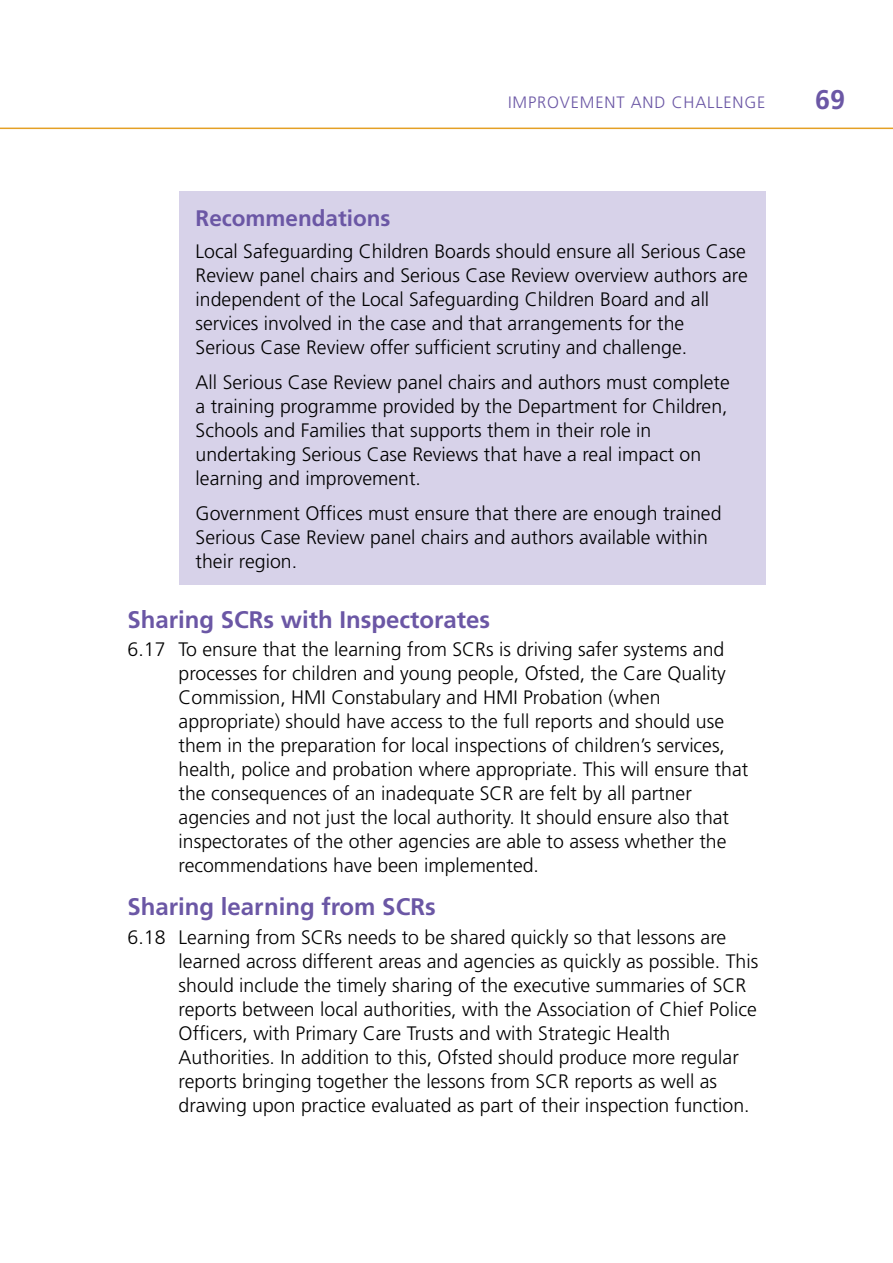
<style>
.page{position:relative;width:893px;height:1263px;background:#fff}
.page>*{position:absolute;margin:0;border:0;box-sizing:border-box;transform-origin:0 0}
.t1{font:700 27px "Frutiger";color:#6b57a5}
.t2{font:700 24px "Frutiger";color:#6b57a5}
.t3{font:700 22.5px "Frutiger";color:#6b57a5}
.t4{font:300 19.5px/24px "Frutiger";color:#000}
.t5{font:300 16.5px "Frutiger";color:#6b57a5}
</style>
<div class="page">
<hr style="left:0;top:128px;width:893px;height:1px;background:#e4a025">
<div style="left:179px;top:191px;width:586px;height:394px;background:#d7d2e9"></div>
<p class="t5" style="left:508px;top:93px;width:17px">Improvement</p>
<p class="t5" style="left:631px;top:93px;width:13px">and</p>
<p class="t5" style="left:672px;top:93px;width:12px">challenge</p>
<h1 class="t1" style="left:815px;top:83px;width:32px">69</h1>
<p class="t3" style="left:196px;top:205px;width:197px">Recommendations</p>
<p class="t4" style="left:196px;top:240px;width:554px">Local Safeguarding Children Boards should ensure all Serious Case Review panel chairs and Serious Case Review overview authors are independent of the Local Safeguarding Children Board and all services involved in the case and that arrangements for the Serious Case Review offer sufficient scrutiny and challenge.</p>
<p class="t4" style="left:196px;top:370px;width:536px">All Serious Case Review panel chairs and authors must complete a training programme provided by the Department for Children, Schools and Families that supports them in their role in undertaking Serious Case Reviews that have a real impact on learning and improvement.</p>
<p class="t4" style="left:196px;top:501px;width:527px">Government Offices must ensure that there are enough trained<br>Serious Case Review panel chairs and authors available within their region.</p>
<p class="t2" style="left:128px;top:605px;width:364px">Sharing SCRs with Inspectorates</p>
<p class="t4" style="left:179px;top:637px;width:571px;text-indent:-51px">6.17 To ensure that the learning from SCRs is driving safer systems and processes for children and young people, Ofsted, the Care Quality Commission, HMI Constabulary and HMI Probation (when appropriate) should have access to the full reports and should use them in the preparation for local inspections of children’s services, health, police and probation where appropriate. This will ensure that the consequences of an inadequate SCR are felt by all partner agencies and not just the local authority. It should ensure also that inspectorates of the other agencies are able to assess whether the recommendations have been implemented.</p>
<p class="t2" style="left:128px;top:893px;width:310px">Sharing learning from SCRs</p>
<p class="t4" style="left:179px;top:925px;width:581px;text-indent:-51px">6.18 Learning from SCRs needs to be shared quickly so that lessons are learned across different areas and agencies as quickly as possible. This should include the timely sharing of the executive summaries of SCR reports between local authorities, with the Association of Chief Police Officers, with Primary Care Trusts and with Strategic Health Authorities. In addition to this, Ofsted should produce more regular reports bringing together the lessons from SCR reports as well as drawing upon practice evaluated as part of their inspection function.</p>
</div>
